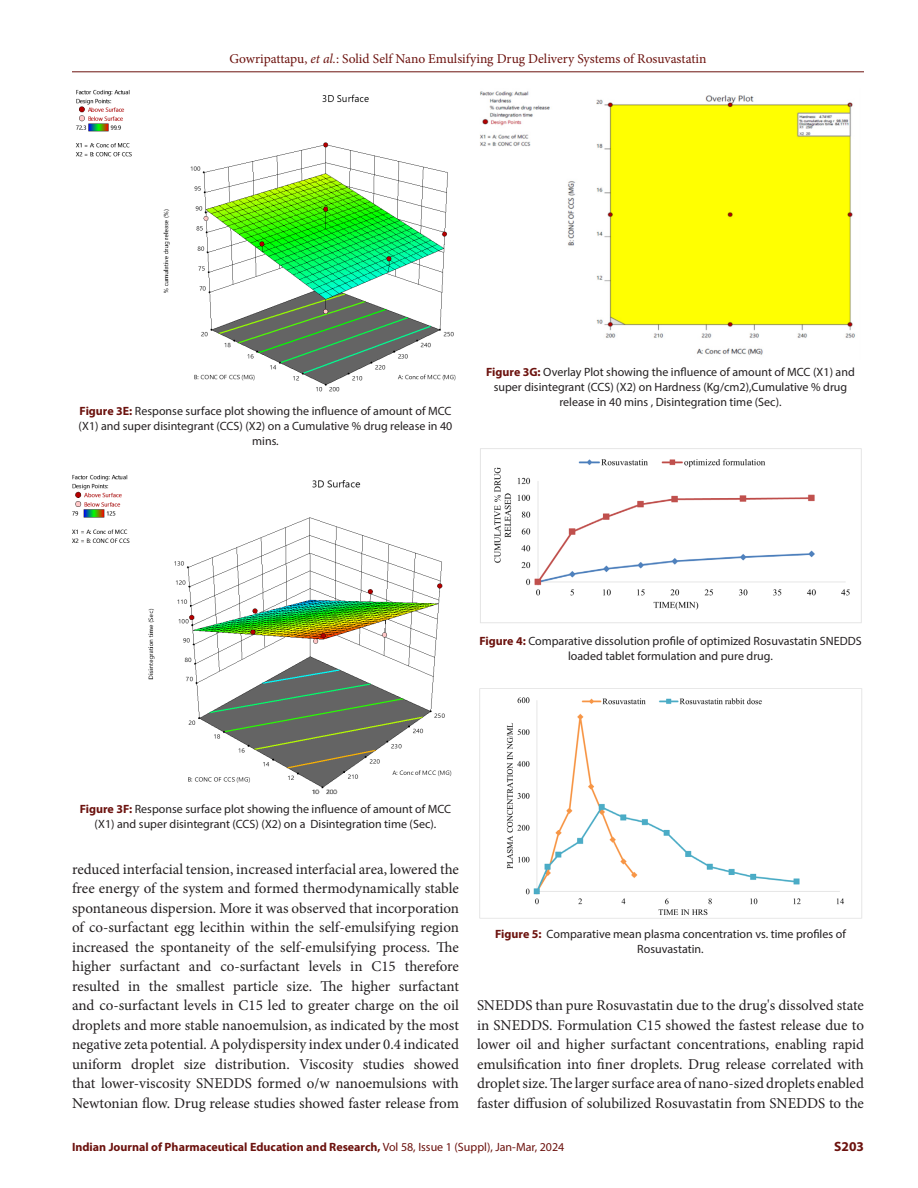
<style>
.page{position:relative;width:918px;height:1188px;background:#fff}
.page>*{position:absolute;margin:0;border:0;box-sizing:border-box;transform-origin:0 0}
.Body_text__FO{font:15px/19.5px "Minion Pro";color:#231f20;text-align:justify}
.t1{font:13.5px "Minion Pro";color:#6c120e}
.t2{font:700 13.5px "Myriad Pro";color:#6c120e}
.FIG_Caption{font:12px/15px "Myriad Pro";color:#231f20;text-align:center}
.t3{font:700 12px "Myriad Pro";color:#6c120e}
.s1{font-style:italic}
.s2{font-weight:700;color:#6c120e}
.s3{font-weight:400}
</style>
<div class="page">
<hr style="left:72px;top:72px;width:792px;height:1px;background:#6c120e">
<img style="left:479px;top:688px;width:383px;height:231px">
<img style="left:480px;top:448px;width:382px;height:175px">
<img style="left:76px;top:89px;width:380px;height:303px">
<img style="left:72px;top:474px;width:380px;height:321px">
<img style="left:480px;top:91px;width:375px;height:264px">
<p class="t1" style="left:229px;top:50px;width:479px">Gowripattapu, <span class="s1">et al.</span>: Solid Self Nano Emulsifying Drug Delivery Systems of Rosuvastatin</p>
<p class="FIG_Caption" style="left:79px;top:403px;width:375px"><span class="s2">Figure 3E:</span> Response surface plot showing the influence of amount of MCC (X1) and super disintegrant (CCS) (X2) on a Cumulative % drug release in 40 mins.</p>
<p class="FIG_Caption" style="left:486px;top:364px;width:370px"><span class="s2">Figure 3G:</span> Overlay Plot showing the influence of amount of MCC (X1) and super disintegrant (CCS) (X2) on Hardness (Kg/cm2),Cumulative % drug release in 40 mins , Disintegration time (Sec).</p>
<p class="FIG_Caption" style="left:479px;top:633px;width:384px"><span class="s2">Figure 4:</span> Comparative dissolution profile of optimized Rosuvastatin SNEDDS loaded tablet formulation and pure drug.</p>
<p class="FIG_Caption" style="left:80px;top:802px;width:373px"><span class="s2">Figure 3F:</span> Response surface plot showing the influence of amount of MCC (X1) and super disintegrant (CCS) (X2) on a Disintegration time (Sec).</p>
<p class="Body_text__FO" style="left:72px;top:859px;width:389px">reduced interfacial tension, increased interfacial area, lowered the free energy of the system and formed thermodynamically stable spontaneous dispersion. More it was observed that incorporation of co-surfactant egg lecithin within the self-emulsifying region increased the spontaneity of the self-emulsifying process. The higher surfactant and co-surfactant levels in C15 therefore resulted in the smallest particle size. The higher surfactant and co-surfactant levels in C15 led to greater charge on the oil droplets and more stable nanoemulsion, as indicated by the most negative zeta potential<span class="s1">.</span> A polydispersity index under 0.4 indicated uniform droplet size distribution. Viscosity studies showed that lower-viscosity SNEDDS formed o/w nanoemulsions with Newtonian flow. Drug release studies showed faster release from</p>
<p class="FIG_Caption" style="left:495px;top:927px;width:352px"><span class="s2">Figure 5:</span> Comparative mean plasma concentration vs. time profiles of<br>Rosuvastatin.</p>
<p class="Body_text__FO" style="left:477px;top:996px;width:389px">SNEDDS than pure Rosuvastatin due to the drug's dissolved state in SNEDDS. Formulation C15 showed the fastest release due to lower oil and higher surfactant concentrations, enabling rapid emulsification into finer droplets. Drug release correlated with droplet size. The larger surface area of nano-sized droplets enabled faster diffusion of solubilized Rosuvastatin from SNEDDS to the</p>
<p class="t3" style="left:72px;top:1139px;width:494px">Indian Journal of Pharmaceutical Education and Research, <span class="s3">Vol 58, Issue 1 (Suppl), Jan-Mar, 2024</span></p>
<p class="t2" style="left:834px;top:1137px;width:31px">S203</p>
</div>
